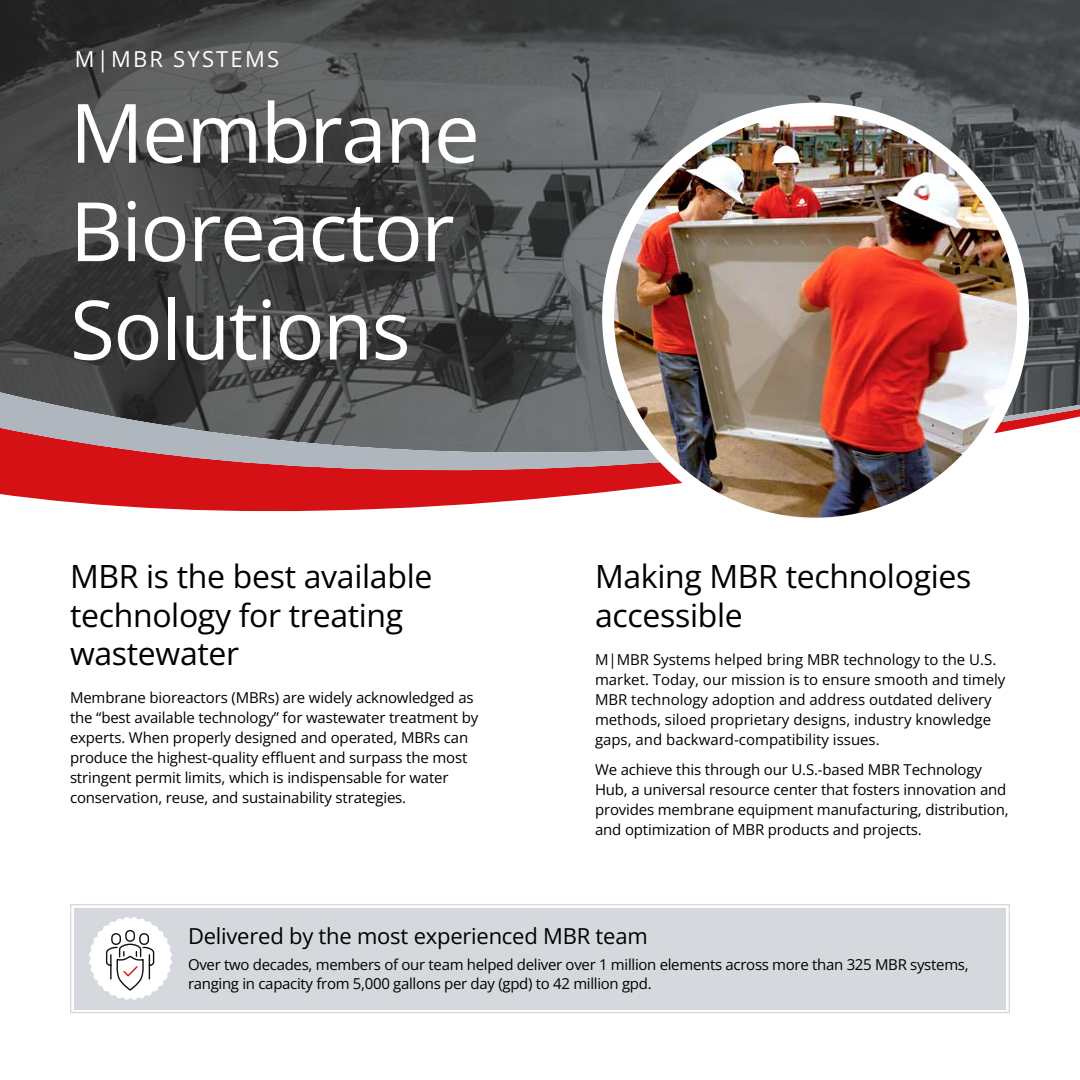
<style>
.page{position:relative;width:1080px;height:1080px;background:#fff}
.page>*{position:absolute;margin:0;border:0;box-sizing:border-box;transform-origin:0 0}
.t1{font:82px/98.4px "Open Sans";letter-spacing:-.02em;color:#fff}
.t2{font:32px/38.4px "Open Sans";letter-spacing:-.01em;color:#000}
.t3{font:22px "Open Sans";letter-spacing:-.01em;color:#000}
.t4{font:22px "Open Sans";letter-spacing:.1em;color:#fff}
.t5{font:15px/20px "Open Sans";letter-spacing:-.01em;color:#000}
</style>
<div class="page">
<img style="left:0;top:0;width:1080px;height:272px">
<svg style="left:0;top:272px;width:1080px;height:240px;background:#544f50"></svg>
<svg style="left:0;top:388px;width:1080px;height:114px;background:#a86d70"></svg>
<img style="left:608px;top:109px;width:415px;height:415px;border-radius:208px">
<div style="left:602px;top:103px;width:427px;height:427px;border:12px solid #fff;border-radius:50%"></div>
<svg style="left:70px;top:904px;width:940px;height:110px;background:#d7dbdf"></svg>
<div style="left:74px;top:908px;width:932px;height:101px;border:4px solid #d5d9dd"></div>
<svg style="left:89px;top:917px;width:83px;height:83px"></svg>
<h3 class="t4" style="left:75px;top:50px;width:206px">M|MBR SYSTEMS</h3>
<h1 class="t1" style="left:70px;top:92px;width:411px">Membrane<br>Bioreactor<br>Solutions</h1>
<h2 class="t2" style="left:70px;top:561px;width:364px">MBR is the best available technology for treating wastewater</h2>
<p class="t5" style="left:70px;top:689px;width:410px">Membrane bioreactors (MBRs) are widely acknowledged as the “best available technology” for wastewater treatment by experts. When properly designed and operated, MBRs can produce the highest-quality efÒuent and surpass the most stringent permit limits, which is indispensable for water conservation, reuse, and sustainability strategies.</p>
<h2 class="t2" style="left:595px;top:561px;width:378px">Making MBR technologies accessible</h2>
<p class="t5" style="left:595px;top:651px;width:412px">M|MBR Systems helped bring MBR technology to the U.S. market. Today, our mission is to ensure smooth and timely MBR technology adoption and address outdated delivery methods, siloed proprietary designs, industry knowledge gaps, and backward-compatibility issues.</p>
<p class="t5" style="left:595px;top:761px;width:415px">We achieve this through our U.S.-based MBR Technology Hub, a universal resource center that fosters innovation and provides membrane equipment manufacturing, distribution, and optimization of MBR products and projects.</p>
<h3 class="t3" style="left:188px;top:927px;width:461px">Delivered by the most experienced MBR team</h3>
<p class="t5" style="left:188px;top:956px;width:782px">Over two decades, members of our team helped deliver over 1 million elements across more than 325 MBR systems, ranging in capacity from 5,000 gallons per day (gpd) to 42 million gpd.</p>
</div>
